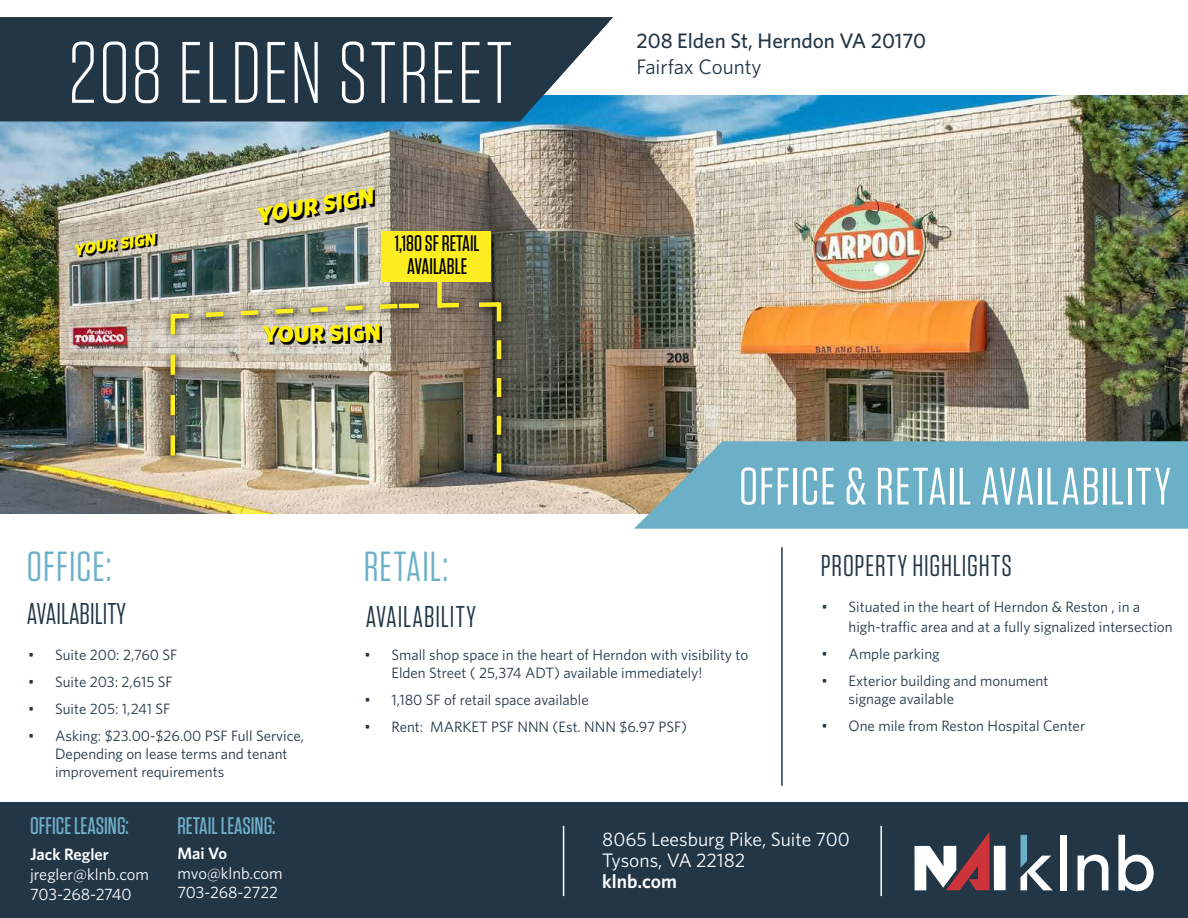
<style>
.page{position:relative;width:1188px;height:918px;background:#fff}
.page>*{position:absolute;margin:0;border:0;box-sizing:border-box;transform-origin:0 0}
.t1{font:300 87px "Tungsten";letter-spacing:.02em;color:#fff}
.t2{font:52.5px "Tungsten";letter-spacing:.025em;color:#fff}
.t3{font:42px "Tungsten";letter-spacing:.025em;color:#6cb0c8}
.t4{font:30px "Tungsten";letter-spacing:.025em;color:#233746}
.t5{font:30px "Tungsten";color:#233746}
.t6{font:500 24px "Tungsten";color:#6fafc7}
.t7{font:900 22.95px "Whitney";color:#fff100}
.t8{font:italic 900 22.8px "Whitney";color:#fff100}
.t9{font:500 22.5px/22.5px "Tungsten";color:#000;text-align:center}
.t10{font:500 21px "Whitney";color:#243646}
.t11{font:21px "Whitney";color:#243646}
.t12{font:19.5px/21px "Whitney";color:#fff}
.t13{font:600 19.5px "Whitney";color:#fff}
.t14{font:16.5px/19.8px "Whitney";letter-spacing:-.005em;color:#fff}
.t15{font:600 16.5px "Whitney";color:#fff}
.t16{font:italic 900 15.9px "Whitney";color:#fff100}
.t17{font:15px/18px "Whitney";color:#223646}
</style>
<div class="page">
<div style="left:0;top:802px;width:1188px;height:116px;background:#223646"></div>
<hr style="left:563px;top:826px;width:1px;height:70px;background:#fff">
<hr style="left:880px;top:826px;width:2px;height:70px;background:#fff">
<div style="left:994px;top:846px;width:12px;height:44px;background:#fff"></div>
<svg style="left:915px;top:832px;width:75px;height:58px"></svg>
<svg style="left:1020px;top:835px;width:33px;height:55px"></svg>
<div style="left:1060px;top:835px;width:6px;height:55px;background:#fff"></div>
<svg style="left:1078px;top:855px;width:30px;height:35px"></svg>
<svg style="left:1118px;top:835px;width:36px;height:56px"></svg>
<img style="left:0;top:95px;width:1188px;height:419px">
<svg style="left:634px;top:441px;width:554px;height:88px;background:#6eabbf"></svg>
<hr style="left:781px;top:547px;width:2px;height:239px;background:#243746">
<svg style="left:259px;top:190px;width:116px;height:35px;background:#928d81"></svg>
<svg style="left:76px;top:234px;width:81px;height:23px;background:#837d72"></svg>
<img style="left:162px;top:295px;width:348px;height:187px">
<img style="left:167px;top:300px;width:337px;height:173px">
<div style="left:381px;top:231px;width:109px;height:51px;background:#fbed20"></div>
<div style="left:437px;top:278px;width:5px;height:30px;background:#fbed20"></div>
<svg style="left:0;top:17px;width:613px;height:105px;background:#2a4152"></svg>
<h1 class="t1" style="left:68px;top:33px;width:446px">208 ELDEN STREET</h1>
<p class="t16" style="left:72px;top:243px;width:84px;rotate:-8deg">YOUR SIGN</p>
<h3 class="t3" style="left:27px;top:547px;width:86px">OFFICE:</h3>
<h3 class="t8" style="left:254px;top:206px;width:120px;rotate:-10deg">YOUR SIGN</h3>
<h3 class="t9" style="left:395px;top:233px;width:86px">1,180 SF RETAIL<br>AVAILABLE</h3>
<h3 class="t7" style="left:262px;top:324px;width:120px;rotate:-1deg">YOUR SIGN</h3>
<h3 class="t3" style="left:364px;top:547px;width:86px">RETAIL:</h3>
<h3 class="t10" style="left:636px;top:32px;width:291px">208 Elden St, Herndon VA 20170</h3>
<h3 class="t11" style="left:636px;top:57px;width:127px">Fairfax County</h3>
<h2 class="t2" style="left:739px;top:462px;width:433px">OFFICE &amp; RETAIL AVAILABILITY</h2>
<h3 class="t4" style="left:821px;top:552px;width:192px">PROPERTY HIGHLIGHTS</h3>
<h3 class="t5" style="left:27px;top:600px;width:100px">AVAILABILITY</h3>
<p class="t17" style="left:28px;top:646px;width:151px">• Suite 200: 2,760 SF</p>
<p class="t17" style="left:28px;top:673px;width:146px">• Suite 203: 2,615 SF</p>
<p class="t17" style="left:28px;top:700px;width:144px">• Suite 205: 1,241 SF</p>
<p class="t17" style="left:55px;top:727px;width:251px;text-indent:-27px">• Asking: $23.00-$26.00 PSF Full Service,<br>Depending on lease terms and tenant improvement requirements</p>
<h3 class="t6" style="left:30px;top:814px;width:100px">OFFICE LEASING:</h3>
<h3 class="t6" style="left:177px;top:814px;width:100px">RETAIL LEASING:</h3>
<p class="t15" style="left:30px;top:847px;width:80px">Jack Regler</p>
<p class="t14" style="left:30px;top:865px;width:121px">jregler@klnb.com<br>703-268-2740</p>
<p class="t15" style="left:177px;top:846px;width:51px">Mai Vo</p>
<p class="t14" style="left:177px;top:864px;width:107px">mvo@klnb.com<br>703-268-2722</p>
<h3 class="t4" style="left:366px;top:603px;width:112px">AVAILABILITY</h3>
<p class="t17" style="left:391px;top:646px;width:358px;text-indent:-27px">• Small shop space in the heart of Herndon with visibility to<br>Elden Street ( 25,374 ADT) available immediately!</p>
<p class="t17" style="left:364px;top:691px;width:226px">• 1,180 SF of retail space available</p>
<p class="t17" style="left:364px;top:718px;width:324px">• Rent: MARKET PSF NNN (Est. NNN $6.97 PSF)</p>
<p class="t17" style="left:849px;top:598px;width:326px;line-height:19.5px;text-indent:-27px">• Situated in the heart of Herndon &amp; Reston , in a high-traffic area and at a fully signalized intersection</p>
<p class="t17" style="left:822px;top:645px;width:120px">• Ample parking</p>
<p class="t17" style="left:849px;top:672px;width:201px;text-indent:-27px">• Exterior building and monument signage available</p>
<p class="t17" style="left:822px;top:717px;width:265px">• One mile from Reston Hospital Center</p>
<h3 class="t12" style="left:602px;top:830px;width:249px">8065 Leesburg Pike, Suite 700<br>Tysons, VA 22182</h3>
<h3 class="t13" style="left:602px;top:872px;width:76px">klnb.com</h3>
</div>
